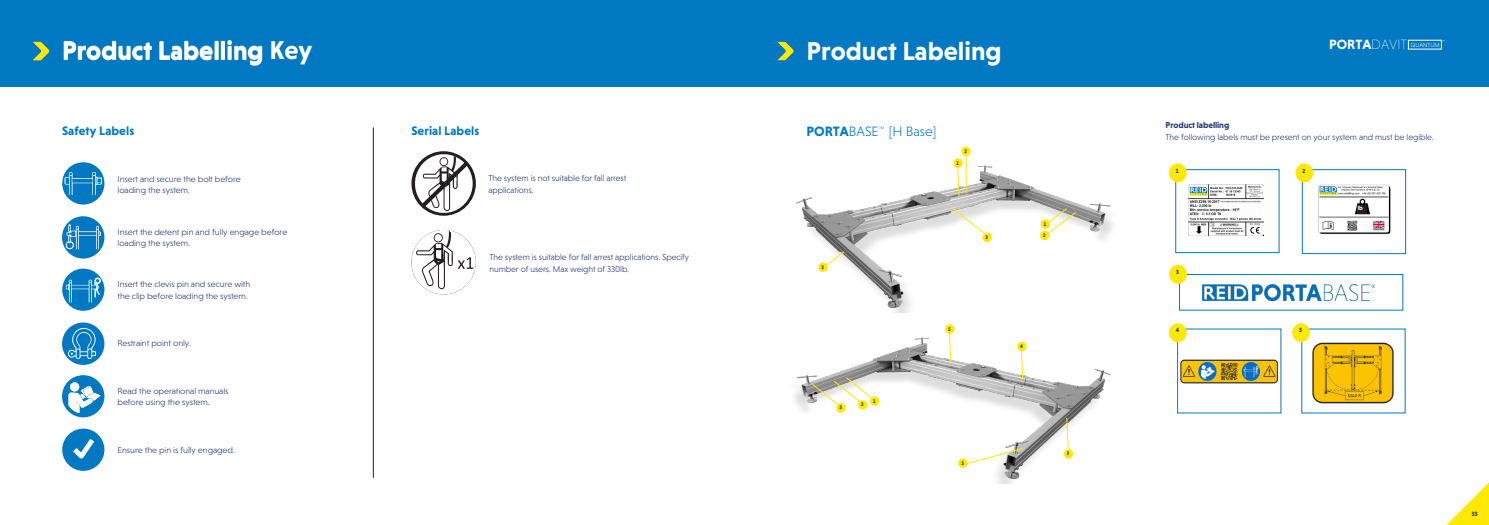
<style>
.page{position:relative;width:1489px;height:525px;background:#fff}
.page>*{position:absolute;margin:0;border:0;box-sizing:border-box;transform-origin:0 0}
.t1{font:700 26.25px "Niveau Grotesk";color:#fff}
.t2{font:300 13.75px "Niveau Grotesk";color:#0079c2}
.t3{font:700 13.62px "Niveau Grotesk";color:#fff}
.t4{font:700 12.5px "Niveau Grotesk";letter-spacing:.01em;color:#0079c2}
.t5{font:300 8.75px/11.2px "Niveau Grotesk";letter-spacing:-.01em;color:#213570}
.t6{font:700 8.75px "Niveau Grotesk";letter-spacing:-.01em;color:#213570}
.t7{font:700 6.25px "Niveau Grotesk";color:#213570}
.t8{font:700 6.12px "Niveau Grotesk";color:#213570}
.t9{font:700 6.12px "Niveau Grotesk";color:#fff}
.t10{font:300 6px "Niveau Grotesk";color:#fff}
.t11{font:700 5.25px "Niveau Grotesk";color:#213570}
.s1{font-weight:700}
.s2{font-weight:200}
</style>
<div class="page">
<div style="left:0;top:0;width:1488px;height:86px;background:#0079c2"></div>
<img style="left:1188px;top:185px;width:75px;height:50px">
<img style="left:1318px;top:185px;width:73px;height:49px">
<div style="left:1301px;top:169px;width:104px;height:84px;border:1px solid #0079c2"></div>
<img style="left:1202px;top:284px;width:172px;height:17px">
<div style="left:1179px;top:274px;width:223px;height:36px;border:1px solid #0079c2"></div>
<div style="left:1168px;top:163px;width:18px;height:19px;background:#ffe901;border-radius:50%"></div>
<div style="left:1295px;top:163px;width:18px;height:19px;background:#ffe901;border-radius:50%"></div>
<div style="left:1169px;top:264px;width:17px;height:19px;background:#ffe901;border-radius:50%"></div>
<img style="left:1180px;top:359px;width:98px;height:25px">
<div style="left:1168px;top:323px;width:18px;height:19px;background:#ffe901;border-radius:50%"></div>
<img style="left:796px;top:157px;width:317px;height:155px">
<img style="left:794px;top:328px;width:316px;height:155px">
<hr style="left:965px;top:155px;width:1px;height:38px;background:#ffe901">
<svg style="left:956px;top:168px;width:3px;height:29px"></svg>
<div style="left:953px;top:158px;width:9px;height:10px;background:#ffe901;border-radius:50%"></div>
<div style="left:961px;top:147px;width:9px;height:9px;background:#ffe901;border-radius:50%"></div>
<svg style="left:1039px;top:230px;width:10px;height:10px"></svg>
<svg style="left:1041px;top:207px;width:35px;height:32px"></svg>
<div style="left:1040px;top:219px;width:9px;height:10px;background:#ffe901;border-radius:50%"></div>
<svg style="left:949px;top:206px;width:40px;height:31px"></svg>
<div style="left:982px;top:232px;width:9px;height:10px;background:#ffe901;border-radius:50%"></div>
<svg style="left:821px;top:250px;width:24px;height:19px"></svg>
<div style="left:818px;top:262px;width:9px;height:10px;background:#ffe901;border-radius:50%"></div>
<svg style="left:948px;top:333px;width:3px;height:29px"></svg>
<div style="left:945px;top:324px;width:9px;height:9px;background:#ffe901;border-radius:50%"></div>
<svg style="left:1020px;top:351px;width:3px;height:29px"></svg>
<div style="left:1017px;top:341px;width:9px;height:10px;background:#ffe901;border-radius:50%"></div>
<svg style="left:1065px;top:417px;width:4px;height:33px"></svg>
<div style="left:1063px;top:449px;width:10px;height:9px;background:#ffe901;border-radius:50%"></div>
<img style="left:1312px;top:342px;width:82px;height:62px">
<div style="left:1291px;top:323px;width:18px;height:19px;background:#ffe901;border-radius:50%"></div>
<svg style="left:959px;top:447px;width:64px;height:19px"></svg>
<div style="left:958px;top:458px;width:9px;height:9px;background:#ffe901;border-radius:50%"></div>
<svg style="left:811px;top:376px;width:67px;height:34px"></svg>
<div style="left:836px;top:403px;width:9px;height:9px;background:#ffe901;border-radius:50%"></div>
<div style="left:1357px;top:205px;width:9px;height:8px;background:#231f20"></div>
<svg style="left:1447px;top:483px;width:41px;height:41px"></svg>
<hr style="left:373px;top:127px;width:1px;height:350px;background:#231f20">
<img style="left:411px;top:151px;width:65px;height:65px;border-radius:32px">
<img style="left:411px;top:230px;width:65px;height:64px;border-radius:32px">
<svg style="left:62px;top:162px;width:42px;height:42px"></svg>
<svg style="left:62px;top:375px;width:42px;height:42px"></svg>
<svg style="left:62px;top:216px;width:42px;height:42px"></svg>
<div style="left:62px;top:428px;width:42px;height:42px;background:#0079c2;border-radius:50%"></div>
<svg style="left:73px;top:439px;width:21px;height:19px"></svg>
<svg style="left:62px;top:268px;width:42px;height:43px"></svg>
<svg style="left:62px;top:322px;width:42px;height:43px"></svg>
<svg style="left:33px;top:42px;width:16px;height:18px"></svg>
<svg style="left:777px;top:42px;width:16px;height:18px"></svg>
<p class="t1" style="left:62px;top:36px;width:252px">Product Labelling Key</p>
<p class="t4" style="left:62px;top:123px;width:74px">Safety Labels</p>
<p class="t5" style="left:118px;top:173px;width:125px">Insert and secure the bolt before loading the system.</p>
<p class="t5" style="left:118px;top:226px;width:171px">Insert the detent pin and fully engage before loading the system.</p>
<p class="t5" style="left:118px;top:278px;width:134px">Insert the clevis pin and secure with the clip before loading the system.</p>
<p class="t5" style="left:118px;top:337px;width:75px">Restraint point only.</p>
<p class="t5" style="left:118px;top:385px;width:113px">Read the operational manuals before using the system.</p>
<p class="t5" style="left:118px;top:444px;width:119px">Ensure the pin is fully engaged.</p>
<p class="t4" style="left:411px;top:123px;width:69px">Serial Labels</p>
<p class="t5" style="left:488px;top:172px;width:139px">The system is not suitable for fall arrest applications.</p>
<p class="t5" style="left:489px;top:251px;width:201px">The system is suitable for fall arrest applications. Specify number of users. Max weight of 330lb.</p>
<p class="t1" style="left:806px;top:36px;width:197px">Product Labeling</p>
<p class="t2" style="left:806px;top:123px;width:131px"><span class="s1">PORTA</span>BASE [H Base]</p>
<p class="t11" style="left:964px;top:148px;width:4px">2</p>
<p class="t11" style="left:956px;top:160px;width:4px">1</p>
<p class="t11" style="left:821px;top:264px;width:4px">3</p>
<p class="t11" style="left:839px;top:404px;width:4px">5</p>
<p class="t11" style="left:861px;top:401px;width:4px">2</p>
<p class="t11" style="left:873px;top:397px;width:4px">1</p>
<p class="t11" style="left:985px;top:234px;width:4px">3</p>
<p class="t11" style="left:948px;top:325px;width:4px">5</p>
<p class="t11" style="left:961px;top:459px;width:4px">5</p>
<p class="t11" style="left:1043px;top:221px;width:4px">1</p>
<p class="t11" style="left:1043px;top:232px;width:4px">2</p>
<p class="t11" style="left:1020px;top:343px;width:4px">4</p>
<p class="t11" style="left:1066px;top:450px;width:4px">3</p>
<h3 class="t3" style="left:1328px;top:37px;width:79px">PORTA<span class="s2">DAVIT</span></h3>
<p class="t10" style="left:1410px;top:41px;width:30px">QUANTUM</p>
<p class="t6" style="left:1165px;top:120px;width:65px">Product labelling</p>
<p class="t5" style="left:1165px;top:131px;width:270px">The following labels must be present on your system and must be legible.</p>
<p class="t8" style="left:1175px;top:167px;width:4px">1</p>
<p class="t8" style="left:1302px;top:167px;width:4px">2</p>
<p class="t8" style="left:1175px;top:268px;width:4px">3</p>
<p class="t8" style="left:1175px;top:326px;width:5px">4</p>
<p class="t8" style="left:1298px;top:326px;width:5px">5</p>
<p class="t9" style="left:1357px;top:204px;width:7px">lb</p>
<p class="t7" style="left:1471px;top:509px;width:7px">33</p>
</div>
